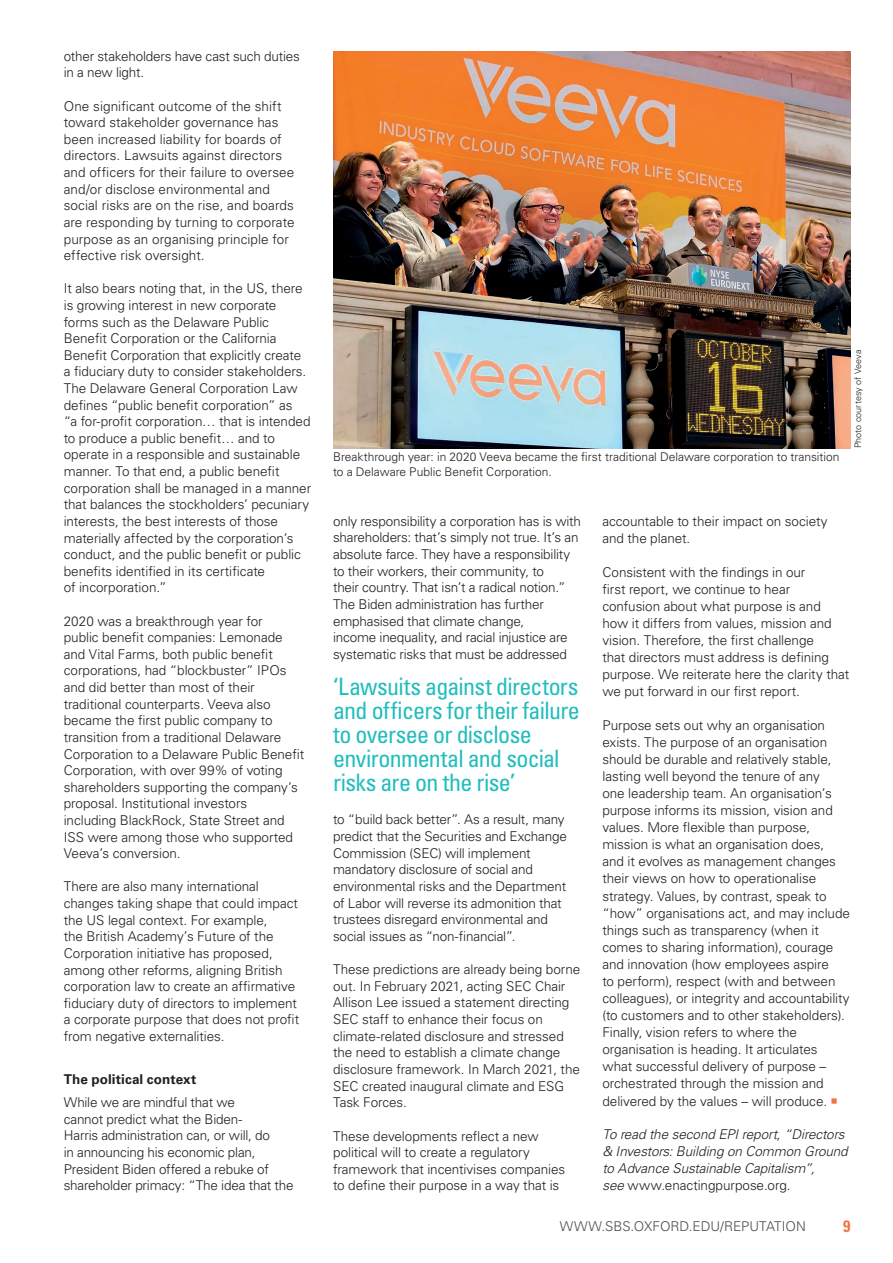
<style>
.page{position:relative;width:893px;height:1263px;background:#fff}
.page>*{position:absolute;margin:0;border:0;box-sizing:border-box;transform-origin:0 0}
.t1{font:condensed 24px/24px "Univers LT Std";letter-spacing:-.03em;color:#21bdbd}
.t2{font:700 condensed 16.5px "Univers LT Std";color:#f37444}
.t3{font:300 13.5px/16.6px "Univers LT Std";letter-spacing:-.005em;color:#231f20}
.t4{font:italic 300 13.5px/17.1px "Univers LT Std";letter-spacing:-.005em;color:#231f20}
.t5{font:300 13.5px "Univers LT Std";color:#4b4c4d}
.t6{font:700 13.5px "Univers LT Std";letter-spacing:.005em;color:#231f20}
.t7{font:300 12px/15px "Univers LT Std";color:#231f20}
.t8{font:300 9px "Univers LT Std";letter-spacing:.005em;color:#231f20}
.s1{color:#f37444}
.s2{font-style:normal}
</style>
<div class="page">
<img style="left:333px;top:51px;width:517px;height:397px">
<p class="t3" style="left:64px;top:48px;width:238px">other stakeholders have cast such duties in a new light.</p>
<p class="t3" style="left:64px;top:97px;width:232px">One significant outcome of the shift toward stakeholder governance has been increased liability for boards of directors. Lawsuits against directors and officers for their failure to oversee and/or disclose environmental and social risks are on the rise, and boards are responding by turning to corporate purpose as an organising principle for effective risk oversight.</p>
<p class="t3" style="left:64px;top:280px;width:249px">It also bears noting that, in the US, there is growing interest in new corporate forms such as the Delaware Public Benefit Corporation or the California Benefit Corporation that explicitly create a fiduciary duty to consider stakeholders.<br>The Delaware General Corporation Law defines “public benefit corporation” as<br>“a for-profit corporation… that is intended to produce a public benefit… and to operate in a responsible and sustainable manner. To that end, a public benefit corporation shall be managed in a manner that balances the stockholders’ pecuniary interests, the best interests of those materially affected by the corporation’s conduct, and the public benefit or public benefits identified in its certificate<br>of incorporation.”</p>
<p class="t3" style="left:64px;top:612px;width:242px">2020 was a breakthrough year for<br>public benefit companies: Lemonade and Vital Farms, both public benefit corporations, had “blockbuster” IPOs and did better than most of their traditional counterparts. Veeva also became the first public company to transition from a traditional Delaware Corporation to a Delaware Public Benefit Corporation, with over 99% of voting shareholders supporting the company’s proposal. Institutional investors<br>including BlackRock, State Street and ISS were among those who supported Veeva’s conversion.</p>
<p class="t3" style="left:64px;top:878px;width:237px">There are also many international changes taking shape that could impact the US legal context. For example,<br>the British Academy’s Future of the Corporation initiative has proposed, among other reforms, aligning British corporation law to create an affirmative fiduciary duty of directors to implement a corporate purpose that does not profit from negative externalities.</p>
<p class="t6" style="left:64px;top:1071px;width:134px">The political context</p>
<p class="t3" style="left:64px;top:1094px;width:231px">While we are mindful that we<br>cannot predict what the Biden-<br>Harris administration can, or will, do<br>in announcing his economic plan, President Biden offered a rebuke of shareholder primacy: “The idea that the</p>
<p class="t7" style="left:333px;top:449px;width:508px">Breakthrough year: in 2020 Veeva became the first traditional Delaware corporation to transition to a Delaware Public Benefit Corporation.</p>
<p class="t8" style="left:853px;top:448px;width:100px;rotate:-90deg">Photo courtesy of Veeva</p>
<p class="t3" style="left:333px;top:513px;width:249px">only responsibility a corporation has is with shareholders: that’s simply not true. It’s an absolute farce. They have a responsibility to their workers, their community, to<br>their country. That isn’t a radical notion.” The Biden administration has further emphasised that climate change,<br>income inequality, and racial injustice are systematic risks that must be addressed</p>
<h1 class="t1" style="left:333px;top:674px;width:248px">‘Lawsuits against directors and officers for their failure to oversee or disclose environmental and social risks are on the rise’</h1>
<p class="t3" style="left:333px;top:811px;width:235px">to “build back better”. As a result, many predict that the Securities and Exchange Commission (SEC) will implement mandatory disclosure of social and environmental risks and the Department of Labor will reverse its admonition that trustees disregard environmental and social issues as “non-financial”.</p>
<p class="t3" style="left:333px;top:961px;width:249px">These predictions are already being borne out. In February 2021, acting SEC Chair Allison Lee issued a statement directing SEC staff to enhance their focus on climate-related disclosure and stressed the need to establish a climate change disclosure framework. In March 2021, the SEC created inaugural climate and ESG Task Forces.</p>
<p class="t3" style="left:333px;top:1127px;width:234px">These developments reflect a new political will to create a regulatory framework that incentivises companies to define their purpose in a way that is</p>
<p class="t3" style="left:602px;top:513px;width:227px;line-height:17.1px">accountable to their impact on society and the planet.</p>
<p class="t3" style="left:602px;top:563px;width:248px;line-height:17.1px">Consistent with the findings in our<br>first report, we continue to hear confusion about what purpose is and how it differs from values, mission and vision. Therefore, the first challenge<br>that directors must address is defining purpose. We reiterate here the clarity that we put forward in our first report.</p>
<p class="t3" style="left:602px;top:716px;width:249px;line-height:17.1px">Purpose sets out why an organisation exists. The purpose of an organisation should be durable and relatively stable, lasting well beyond the tenure of any<br>one leadership team. An organisation’s purpose informs its mission, vision and values. More flexible than purpose, mission is what an organisation does,<br>and it evolves as management changes their views on how to operationalise strategy. Values, by contrast, speak to “how” organisations act, and may include things such as transparency (when it comes to sharing information), courage and innovation (how employees aspire<br>to perform), respect (with and between colleagues), or integrity and accountability (to customers and to other stakeholders).<br>Finally, vision refers to where the organisation is heading. It articulates what successful delivery of purpose – orchestrated through the mission and delivered by the values – will produce. <span class="s1">○</span></p>
<p class="t4" style="left:602px;top:1126px;width:247px">To read the second EPI report, “Directors &amp; Investors: Building on Common Ground to Advance Sustainable Capitalism”,<br>see <span class="s2">www.enactingpurpose.org.</span></p>
<p class="t5" style="left:560px;top:1218px;width:247px">WWW.SBS.OXFORD.EDU/REPUTATION</p>
<p class="t2" style="left:843px;top:1216px;width:9px">9</p>
</div>
